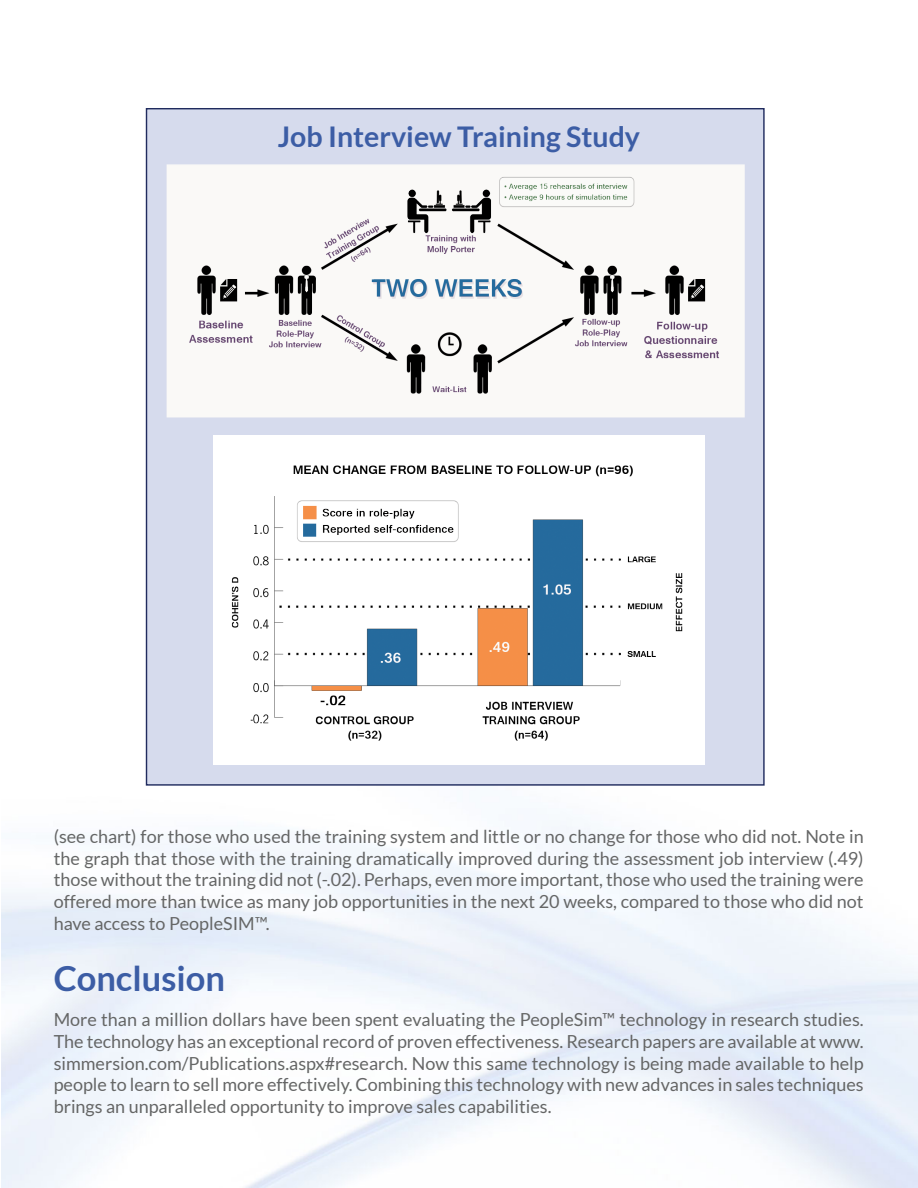
<style>
.page{position:relative;width:918px;height:1188px;background:#fff}
.page>*{position:absolute;margin:0;border:0;box-sizing:border-box;transform-origin:0 0}
.Paragraph_Style_2{font:700 34.5px "Lato";color:#3c5da5}
.t1{font:700 28.5px "Lato";color:#3c5da5}
.Paragraph_Style_1{font:18px/21.6px "Lato";color:#656666;text-align:justify}
.final_paragraph{font:18px/21.6px "Lato";color:#656666;text-align:justify}
</style>
<div class="page">
<div style="left:146px;top:108px;width:619px;height:678px;background:#d6dbed;border:1px solid #202b5e"></div>
<img style="left:213px;top:436px;width:492px;height:329px">
<img style="left:167px;top:164px;width:578px;height:253px">
<p class="t1" style="left:278px;top:120px;width:364px">Job Interview Training Study</p>
<p class="final_paragraph" style="left:54px;top:826px;width:812px">(see chart) for those who used the training system and little or no change for those who did not. Note in the graph that those with the training dramatically improved during the assessment job interview (.49) those without the training did not (-.02). Perhaps, even more important, those who used the training were offered more than twice as many job opportunities in the next 20 weeks, compared to those who did not have access to PeopleSIM™.</p>
<p class="Paragraph_Style_2" style="left:54px;top:959px;width:173px">Conclusion</p>
<p class="Paragraph_Style_1" style="left:54px;top:1009px;width:812px">More than a million dollars have been spent evaluating the PeopleSim™ technology in research studies.<br>The technology has an exceptional record of proven effectiveness. Research papers are available at www. simmersion.com/Publications.aspx#research. Now this same technology is being made available to help people to learn to sell more effectively. Combining this technology with new advances in sales techniques brings an unparalleled opportunity to improve sales capabilities.</p>
</div>
